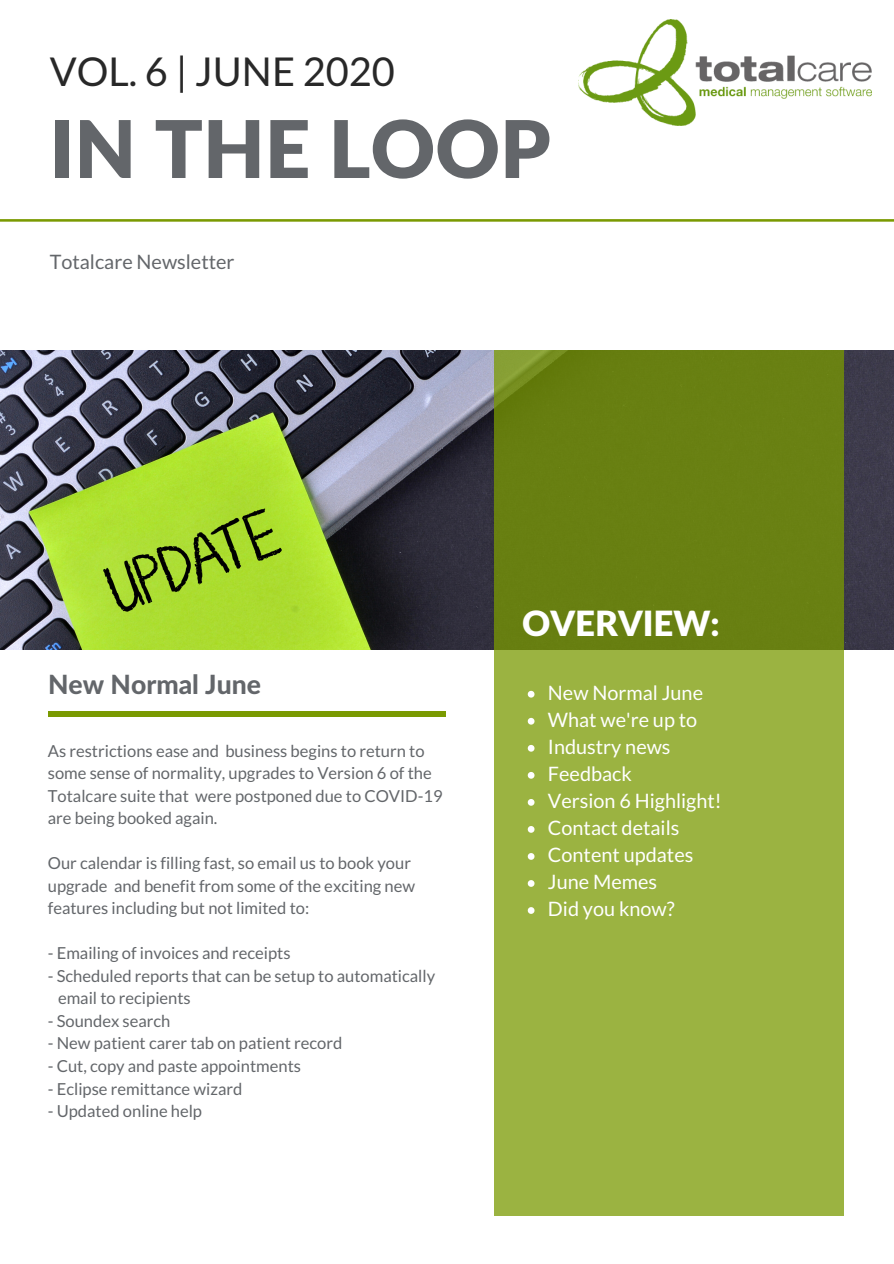
<style>
.page{position:relative;width:894px;height:1264px;background:#fff}
.page>*{position:absolute;margin:0;border:0;box-sizing:border-box;transform-origin:0 0}
.t1{font:900 79.5px "Lato Latin";color:#63666a}
.t2{font:39.75px "Lato";color:#282828}
.t3{font:900 34.8px "Lato Latin";color:#fff}
.t4{font:800 26.55px "Lato Latin";color:#63666a}
.t5{font:19.8px/27px "Lato";color:#fff}
.t6{font:19.8px "Lato";color:#63666a}
.t7{font:16.5px/22.5px "Lato";color:#63666a}
.s1{color:#fff}
</style>
<div class="page">
<svg style="left:0;top:219px;width:893px;height:3px;background:#8da825"></svg>
<img style="left:0;top:350px;width:893px;height:299px">
<svg style="left:494px;top:350px;width:349px;height:865px;background:#89a130"></svg>
<div style="left:48px;top:711px;width:397px;height:6px;background:#7a9a01"></div>
<img style="left:578px;top:20px;width:293px;height:106px">
<svg style="left:527px;top:691px;width:7px;height:6px"></svg>
<svg style="left:527px;top:718px;width:7px;height:6px"></svg>
<svg style="left:527px;top:745px;width:7px;height:6px"></svg>
<svg style="left:527px;top:772px;width:7px;height:6px"></svg>
<svg style="left:527px;top:799px;width:7px;height:6px"></svg>
<svg style="left:527px;top:826px;width:7px;height:6px"></svg>
<svg style="left:527px;top:853px;width:7px;height:6px"></svg>
<svg style="left:527px;top:880px;width:7px;height:6px"></svg>
<svg style="left:527px;top:907px;width:7px;height:6px"></svg>
<h2 class="t2" style="left:50px;top:46px;width:347px">VOL. 6 | JUNE 2020</h2>
<h1 class="t1" style="left:50px;top:99px;width:502px">IN THE LOOP</h1>
<p class="t6" style="left:50px;top:249px;width:186px">Totalcare Newsletter</p>
<h3 class="t4" style="left:48px;top:668px;width:214px">New Normal June</h3>
<p class="t7" style="left:48px;top:739px;width:396px">As restrictions ease and business begins to return to some sense of normality, upgrades to Version 6 of the Totalcare suite that were postponed due to COVID-19 are being booked again.</p>
<p class="t7" style="left:48px;top:851px;width:368px">Our calendar is filling fast, so email us to book your upgrade and benefit from some of the exciting new features including but not limited to:</p>
<p class="t7" style="left:48px;top:941px;width:244px">- Emailing of invoices and receipts</p>
<p class="t7" style="left:48px;top:964px;width:389px">- Scheduled reports that can be setup to automatically <span class="s1">..</span>email to recipients</p>
<p class="t7" style="left:48px;top:1009px;width:124px">- Soundex search</p>
<p class="t7" style="left:48px;top:1031px;width:296px">- New patient carer tab on patient record</p>
<p class="t7" style="left:48px;top:1054px;width:254px">- Cut, copy and paste appointments</p>
<p class="t7" style="left:48px;top:1076px;width:196px">- Eclipse remittance wizard</p>
<p class="t7" style="left:48px;top:1099px;width:156px">- Updated online help</p>
<h3 class="t3" style="left:522px;top:601px;width:199px">OVERVIEW:</h3>
<p class="t5" style="left:548px;top:678px;width:175px">New Normal June<br>What we're up to<br>Industry news<br>Feedback<br>Version 6 Highlight!<br>Contact details<br>Content updates<br>June Memes<br>Did you know?</p>
</div>
